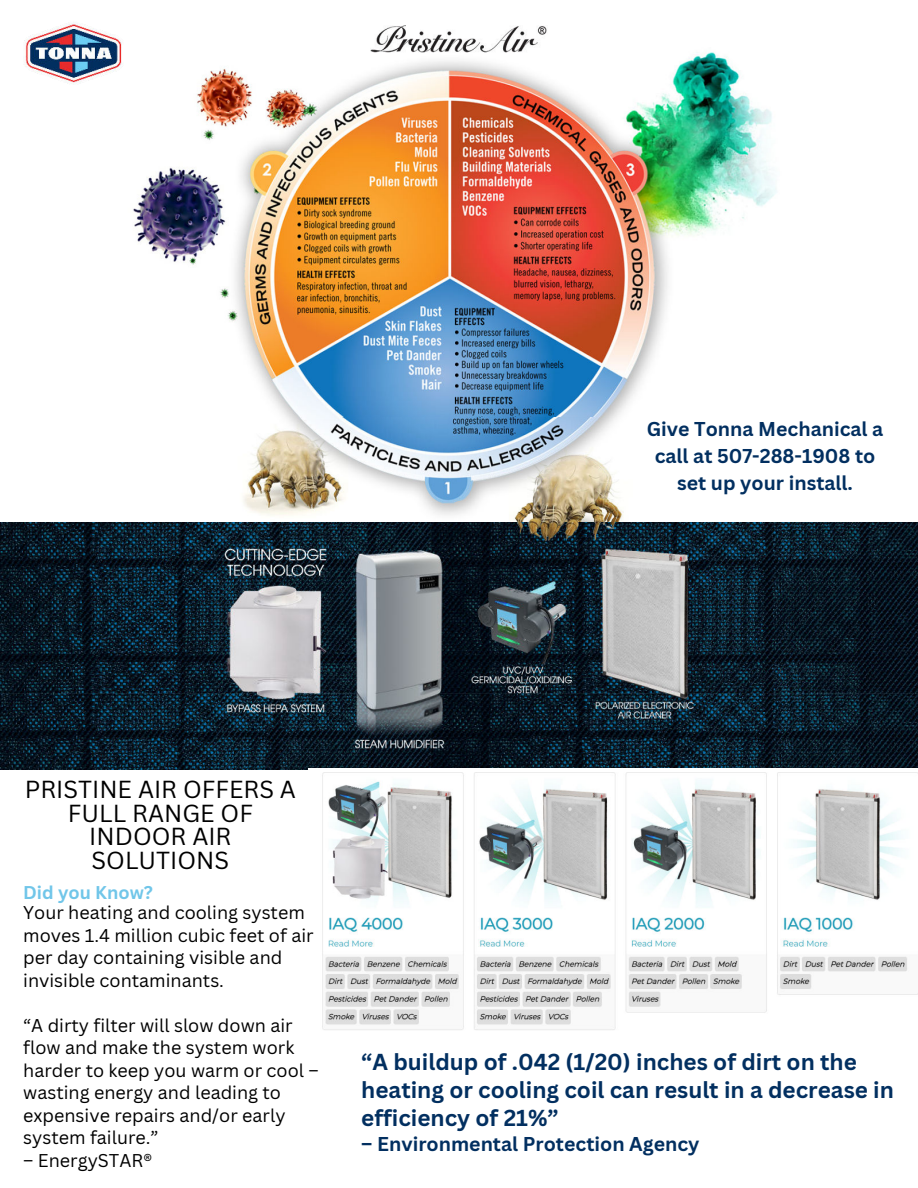
<style>
.page{position:relative;width:918px;height:1188px;background:#fff}
.page>*{position:absolute;margin:0;border:0;box-sizing:border-box;transform-origin:0 0}
.t1{font:24px/23.7px "Canva Sans";color:#000;text-align:center}
.t2{font:700 22.5px/28.2px "Canva Sans";color:#022f60}
.t3{font:700 19.5px/27px "Canva Sans";color:#022f60;text-align:center}
.t4{font:18px/22.5px "Canva Sans";color:#000}
.t5{font:700 18px "Canva Sans";color:#71c6e9}
</style>
<div class="page">
<img style="left:92px;top:50px;width:815px;height:473px">
<img style="left:0;top:523px;width:918px;height:246px">
<img style="left:94px;top:417px;width:807px;height:136px">
<img style="left:322px;top:772px;width:596px;height:258px">
<img style="left:371px;top:26px;width:176px;height:27px">
<img style="left:24px;top:22px;width:99px;height:63px">
<p class="t3" style="left:647px;top:415px;width:238px">Give Tonna Mechanical a call at 507-288-1908 to set up your install.</p>
<h1 class="t1" style="left:25px;top:778px;width:273px">PRISTINE AIR OFFERS A<br>FULL RANGE OF<br>INDOOR AIR<br>SOLUTIONS</h1>
<p class="t5" style="left:23px;top:882px;width:131px">Did you Know?</p>
<p class="t4" style="left:23px;top:901px;width:292px">Your heating and cooling system moves 1.4 million cubic feet of air per day containing visible and invisible contaminants.</p>
<p class="t4" style="left:23px;top:1014px;width:297px">“A dirty filter will slow down air flow and make the system work harder to keep you warm or cool – wasting energy and leading to expensive repairs and/or early system failure.”</p>
<p class="t4" style="left:23px;top:1149px;width:130px">– EnergySTAR®</p>
<p class="t2" style="left:361px;top:1048px;width:534px">“A buildup of .042 (1/20) inches of dirt on the heating or cooling coil can result in a decrease in efficiency of 21%”</p>
<p class="t3" style="left:361px;top:1130px;width:340px">– Environmental Protection Agency</p>
</div>
